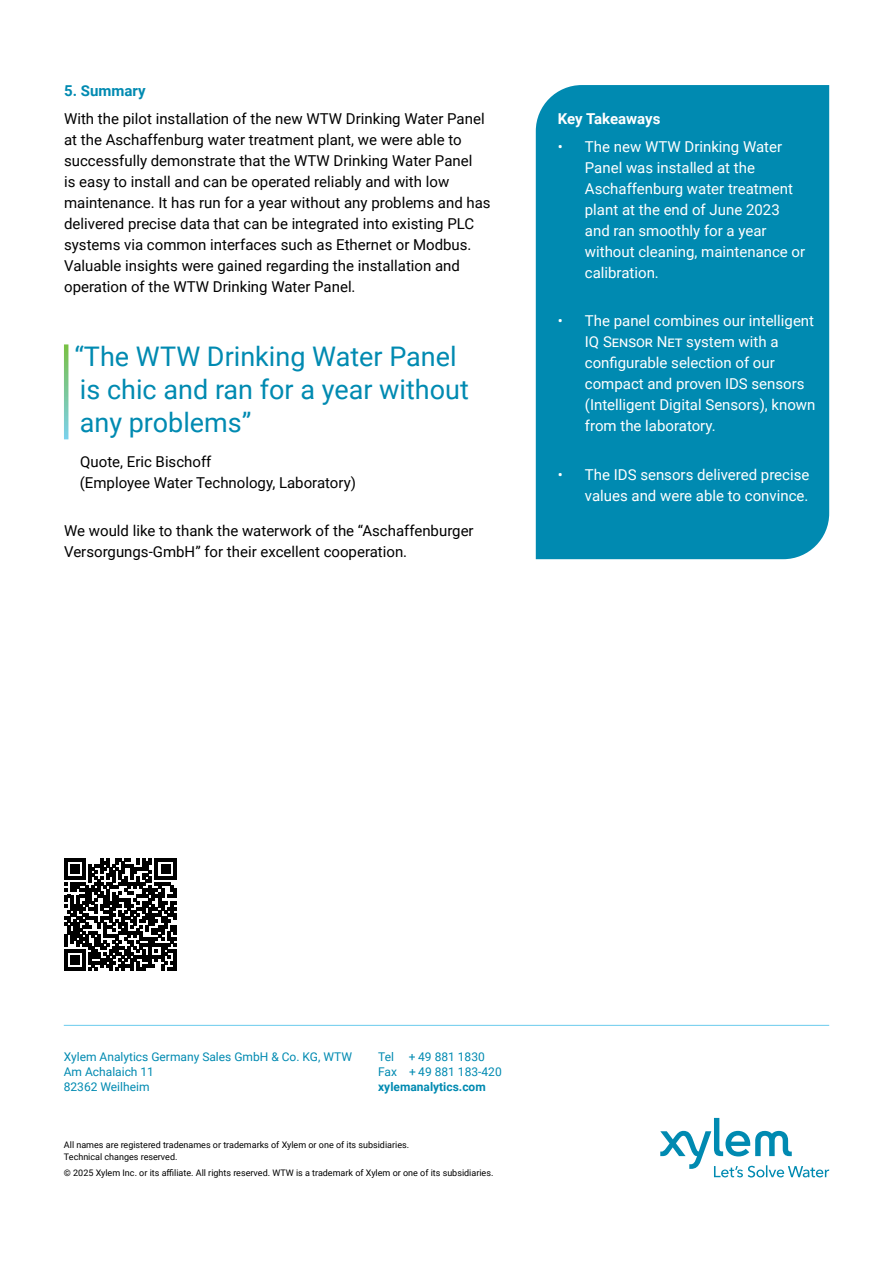
<style>
.page{position:relative;width:893px;height:1263px;background:#fff}
.page>*{position:absolute;margin:0;border:0;box-sizing:border-box;transform-origin:0 0}
.t1{font:27px/33px "Roboto";color:#008ab1}
.List-Last_Bullet{font:15px/21px "Roboto";color:#000}
.t2{font:15px/21px "Roboto";color:#fff}
.Body{font:15px "Roboto";color:#000}
.Summary_header{font:700 15px "Roboto";letter-spacing:-.005em;color:#fff}
.Subhead{font:700 15px "Roboto";color:#008ab1}
.Footer_Contact{font:12px "Roboto";color:#008ab1}
.Footer_Contact-2{font:700 12px "Roboto";color:#008ab1}
.Footer_Text{font:9px/12px "Roboto";color:#000}
</style>
<div class="page">
<svg style="left:660px;top:1118px;width:169px;height:59px"></svg>
<hr style="left:64px;top:1025px;width:765px;height:1px;background:#7ad1ef">
<svg style="left:64px;top:344px;width:4px;height:95px"></svg>
<div style="left:536px;top:85px;width:293px;height:474px;background:#008ab1"></div>
<svg style="left:64px;top:859px;width:112px;height:112px"></svg>
<hr style="left:173px;top:949px;width:3px;height:22px;background:#000">
<p class="Subhead" style="left:64px;top:80px;width:83px">5. Summary</p>
<p class="List-Last_Bullet" style="left:64px;top:108px;width:428px">With the pilot installation of the new WTW Drinking Water Panel at the Aschaffenburg water treatment plant, we were able to successfully demonstrate that the WTW Drinking Water Panel<br>is easy to install and can be operated reliably and with low maintenance. It has run for a year without any problems and has delivered precise data that can be integrated into existing PLC systems via common interfaces such as Ethernet or Modbus.<br>Valuable insights were gained regarding the installation and operation of the WTW Drinking Water Panel.</p>
<p class="t1" style="left:74px;top:339px;width:396px">“The WTW Drinking Water Panel is chic and ran for a year without any problems”</p>
<p class="Body" style="left:80px;top:451px;width:133px">Quote, Eric Bischoff</p>
<p class="Body" style="left:80px;top:472px;width:278px">(Employee Water Technology, Laboratory)</p>
<p class="List-Last_Bullet" style="left:64px;top:519px;width:411px">We would like to thank the waterwork of the “Aschaffenburger<br>Versorgungs-GmbH” for their excellent cooperation.</p>
<p class="Summary_header" style="left:558px;top:108px;width:104px">Key Takeaways</p>
<p class="t2" style="left:585px;top:135px;width:222px;text-indent:-27px">• The new WTW Drinking Water<br>Panel was installed at the<br>Aschaffenburg water treatment plant at the end of June 2023 and ran smoothly for a year without cleaning, maintenance or calibration.</p>
<p class="t2" style="left:585px;top:310px;width:232px;text-indent:-27px">• The panel combines our intelligent<br>IQ Sensor Net system with a configurable selection of our compact and proven IDS sensors (Intelligent Digital Sensors), known from the laboratory.</p>
<p class="t2" style="left:558px;top:464px;width:253px;text-align:right">• The IDS sensors delivered precise values and were able to convince.</p>
<p class="Footer_Contact" style="left:64px;top:1048px;width:290px">Xylem Analytics Germany Sales GmbH &amp; Co. KG, WTW</p>
<p class="Footer_Contact" style="left:64px;top:1063px;width:92px">Am Achalaich 11</p>
<p class="Footer_Contact" style="left:64px;top:1078px;width:87px">82362 Weilheim</p>
<p class="Footer_Contact" style="left:378px;top:1048px;width:108px">Tel + 49 881 1830</p>
<p class="Footer_Contact" style="left:378px;top:1063px;width:125px">Fax + 49 881 183-420</p>
<p class="Footer_Contact-2" style="left:378px;top:1078px;width:109px">xylemanalytics.com</p>
<p class="Footer_Text" style="left:64px;top:1138px;width:347px">All names are registered tradenames or trademarks of Xylem or one of its subsidiaries.<br>Technical changes reserved.</p>
<p class="Footer_Text" style="left:64px;top:1166px;width:431px">© 2025 Xylem Inc. or its affiliate. All rights reserved. WTW is a trademark of Xylem or one of its subsidiaries.</p>
</div>
